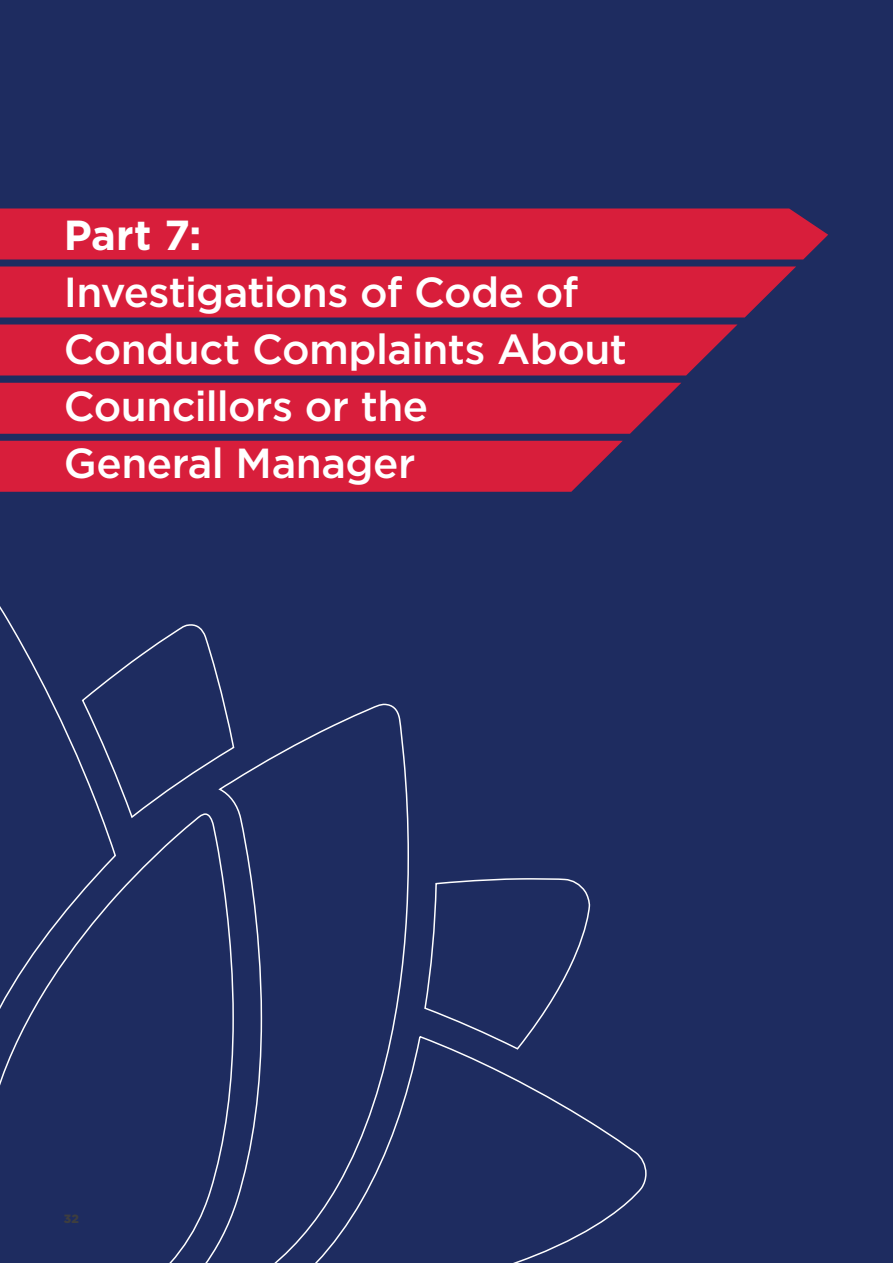
<style>
.page{position:relative;width:893px;height:1263px;background:#1e2c60}
.page>*{position:absolute;margin:0;border:0;box-sizing:border-box;transform-origin:0 0}
.t1{font:500 42px/57.3px "Gotham";letter-spacing:-.015em;color:#fff}
.t2{font:700 42px "Gotham";color:#fff}
.t3{font:900 12px "Gotham";color:#3e3e3f}
</style>
<div class="page">
<svg style="left:424px;top:878px;width:167px;height:157px"></svg>
<svg style="left:0;top:606px;width:117px;height:427px"></svg>
<svg style="left:156px;top:703px;width:253px;height:560px"></svg>
<svg style="left:81px;top:623px;width:154px;height:196px"></svg>
<svg style="left:255px;top:1035px;width:392px;height:228px"></svg>
<div style="left:0;top:209px;width:828px;height:51px;background:#d81e3b"></div>
<div style="left:0;top:325px;width:737px;height:51px;background:#d81e3b"></div>
<div style="left:0;top:441px;width:623px;height:51px;background:#d81e3b"></div>
<div style="left:0;top:267px;width:796px;height:51px;background:#d81e3b"></div>
<div style="left:0;top:383px;width:681px;height:51px;background:#d81e3b"></div>
<p class="t2" style="left:64px;top:220px;width:139px">Part 7:</p>
<p class="t1" style="left:64px;top:267px;width:565px">Investigations of Code of<br>Conduct Complaints About<br>Councillors or the<br>General Manager</p>
<p class="t3" style="left:64px;top:1212px;width:17px">32</p>
</div>
